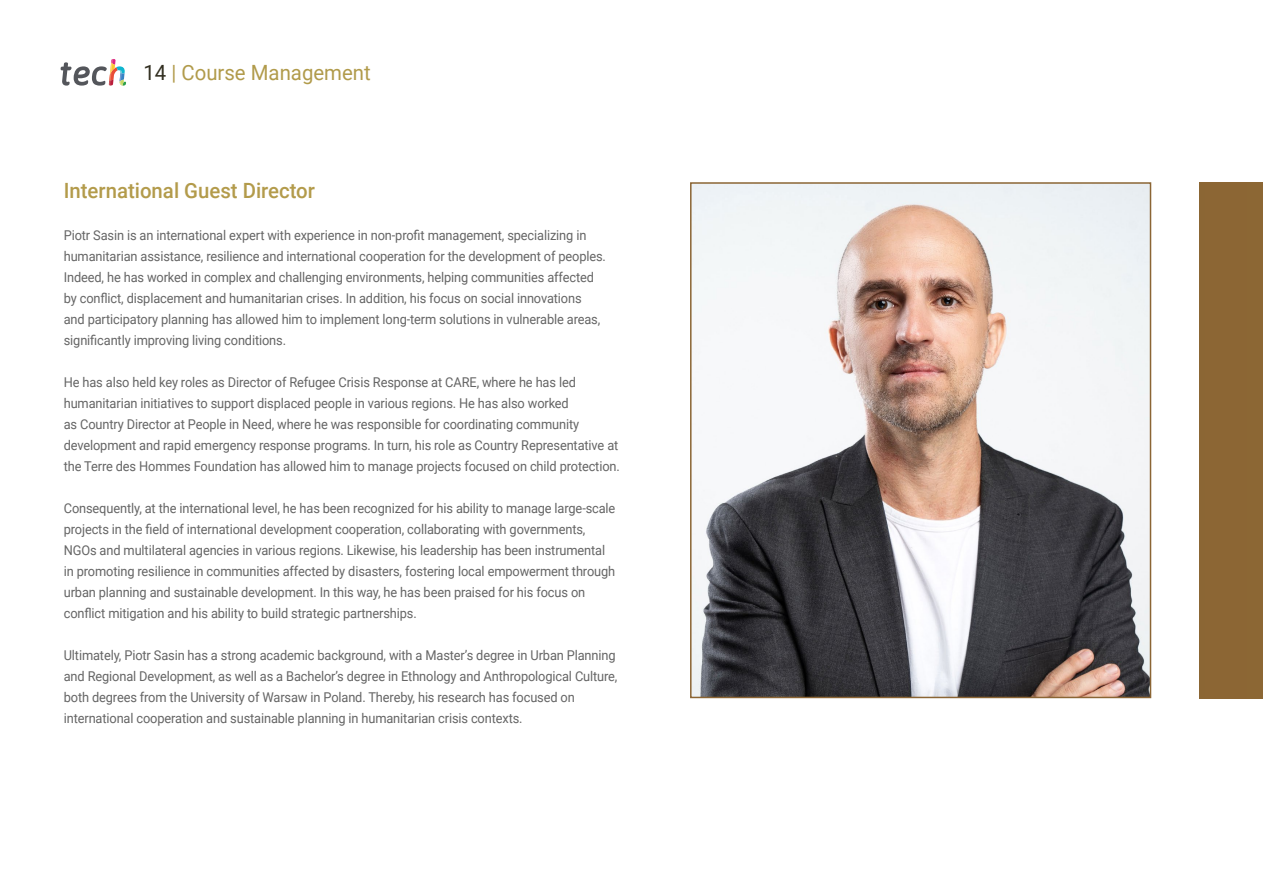
<style>
.page{position:relative;width:1263px;height:893px;background:#fff}
.page>*{position:absolute;margin:0;border:0;box-sizing:border-box;transform-origin:0 0}
.t1{font:500 21px "Roboto";color:#b39b4b}
.t2{font:21px "Roboto";color:#b19b4b}
.t3{font:13.5px/21px "Roboto";letter-spacing:-.01em;color:#656565;scale:.95 1}
.s1{color:#312e20}
</style>
<div class="page">
<img style="left:693px;top:185px;width:455px;height:510px">
<div style="left:690px;top:182px;width:461px;height:516px;border:2px solid #8b6534"></div>
<svg style="left:61px;top:59px;width:65px;height:27px"></svg>
<div style="left:1199px;top:182px;width:64px;height:516px;background:#8c6634"></div>
<h1 class="t2" style="left:144px;top:57px;width:229px"><span class="s1">14</span> | Course Management</h1>
<h1 class="t1" style="left:64px;top:176px;width:253px">International Guest Director</h1>
<p class="t3" style="left:64px;top:224px;width:572px">Piotr Sasin is an international expert with experience in non-profit management, specializing in humanitarian assistance, resilience and international cooperation for the development of peoples.<br>Indeed, he has worked in complex and challenging environments, helping communities affected by conflict, displacement and humanitarian crises. In addition, his focus on social innovations and participatory planning has allowed him to implement long-term solutions in vulnerable areas, significantly improving living conditions.</p>
<p class="t3" style="left:64px;top:371px;width:587px">He has also held key roles as Director of Refugee Crisis Response at CARE, where he has led humanitarian initiatives to support displaced people in various regions. He has also worked<br>as Country Director at People in Need, where he was responsible for coordinating community development and rapid emergency response programs. In turn, his role as Country Representative at the Terre des Hommes Foundation has allowed him to manage projects focused on child protection.</p>
<p class="t3" style="left:64px;top:497px;width:582px">Consequently, at the international level, he has been recognized for his ability to manage large-scale projects in the field of international development cooperation, collaborating with governments, NGOs and multilateral agencies in various regions. Likewise, his leadership has been instrumental in promoting resilience in communities affected by disasters, fostering local empowerment through urban planning and sustainable development. In this way, he has been praised for his focus on conflict mitigation and his ability to build strategic partnerships.</p>
<p class="t3" style="left:64px;top:644px;width:584px">Ultimately, Piotr Sasin has a strong academic background, with a Master’s degree in Urban Planning and Regional Development, as well as a Bachelor’s degree in Ethnology and Anthropological Culture, both degrees from the University of Warsaw in Poland. Thereby, his research has focused on international cooperation and sustainable planning in humanitarian crisis contexts.</p>
</div>
